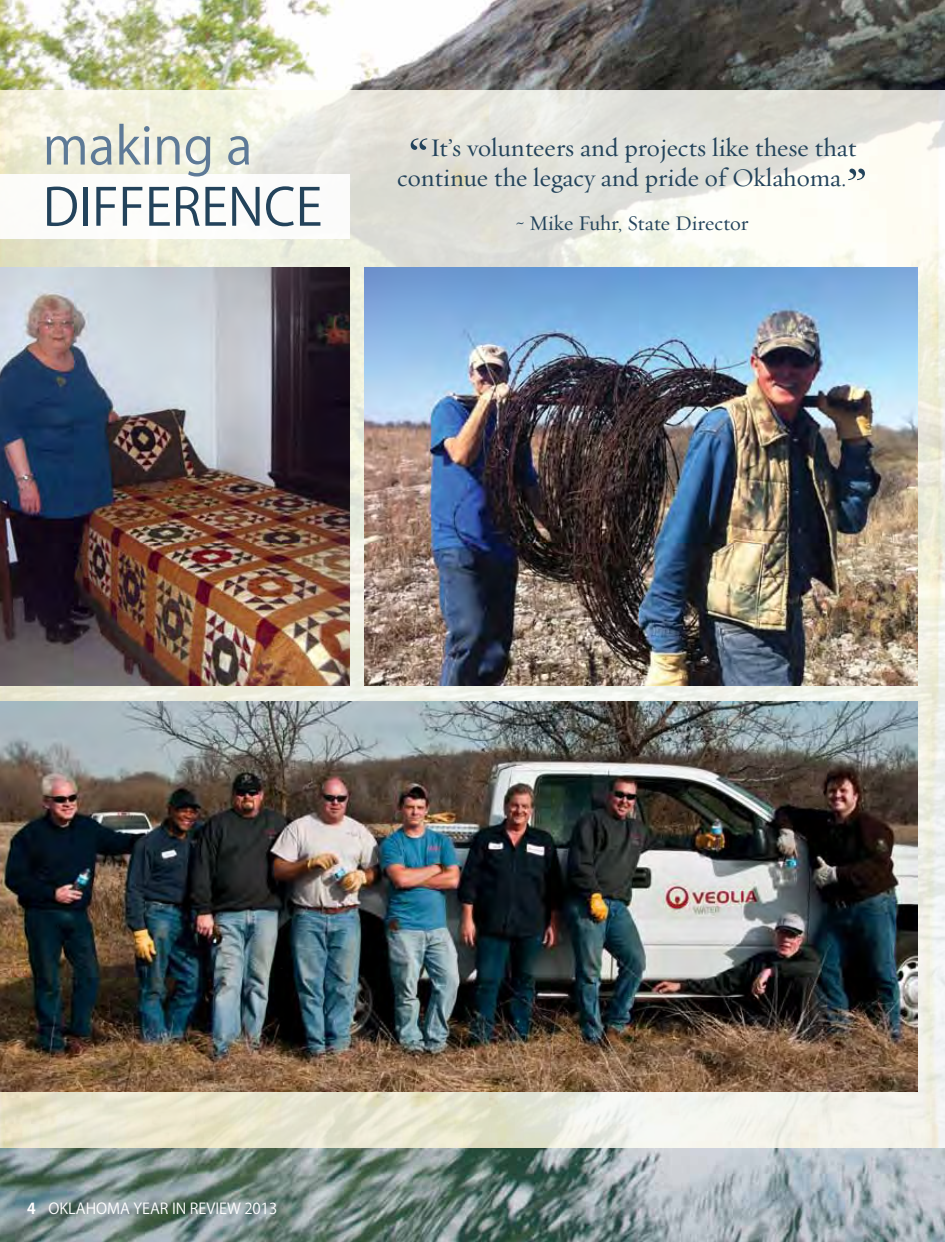
<style>
.page{position:relative;width:945px;height:1242px;background:#fff}
.page>*{position:absolute;margin:0;border:0;box-sizing:border-box;transform-origin:0 0}
.t1{font:58.5px "Oakleaf";color:#23435b}
.t2{font:51px "Koz Go Pr 6 N";color:#23435b}
.t3{font:51px "Koz Go Pr 6 N";color:#5e7a97}
.t4{font:25.5px/30.6px "Oakleaf";color:#23435b}
.t5{font:21px "Oakleaf";color:#23435b}
.t6{font:15px "Koz Go Pr 6 N";color:#fff}
.s1{font-weight:700}
</style>
<div class="page">
<img style="left:0;top:0;width:945px;height:1242px">
<img style="left:0;top:90px;width:945px;height:1058px">
<div style="left:0;top:174px;width:349px;height:64px;background:#fff"></div>
<img style="left:365px;top:268px;width:553px;height:418px">
<img style="left:0;top:268px;width:349px;height:418px">
<img style="left:0;top:702px;width:918px;height:389px">
<h2 class="t3" style="left:43px;top:117px;width:211px">making a</h2>
<h2 class="t2" style="left:43px;top:178px;width:281px">DIFFERENCE</h2>
<p class="t4" style="left:397px;top:131px;width:461px;text-indent:32px">It’s volunteers and projects like these that continue the legacy and pride of Oklahoma.</p>
<h1 class="t1" style="left:409px;top:121px;width:23px">“</h1>
<h1 class="t1" style="left:846px;top:151px;width:23px">”</h1>
<p class="t5" style="left:516px;top:209px;width:234px">~ Mike Fuhr, State Director</p>
<p class="t6" style="left:27px;top:1200px;width:252px"><span class="s1">4</span> OKLAHOMA YEAR IN REVIEW 2013</p>
<p class="t6" style="left:27px;top:1203px;width:242px"><span class="s1">6</span> OKLAHOMA YEAR IN REVIEW 2013</p>
</div>
